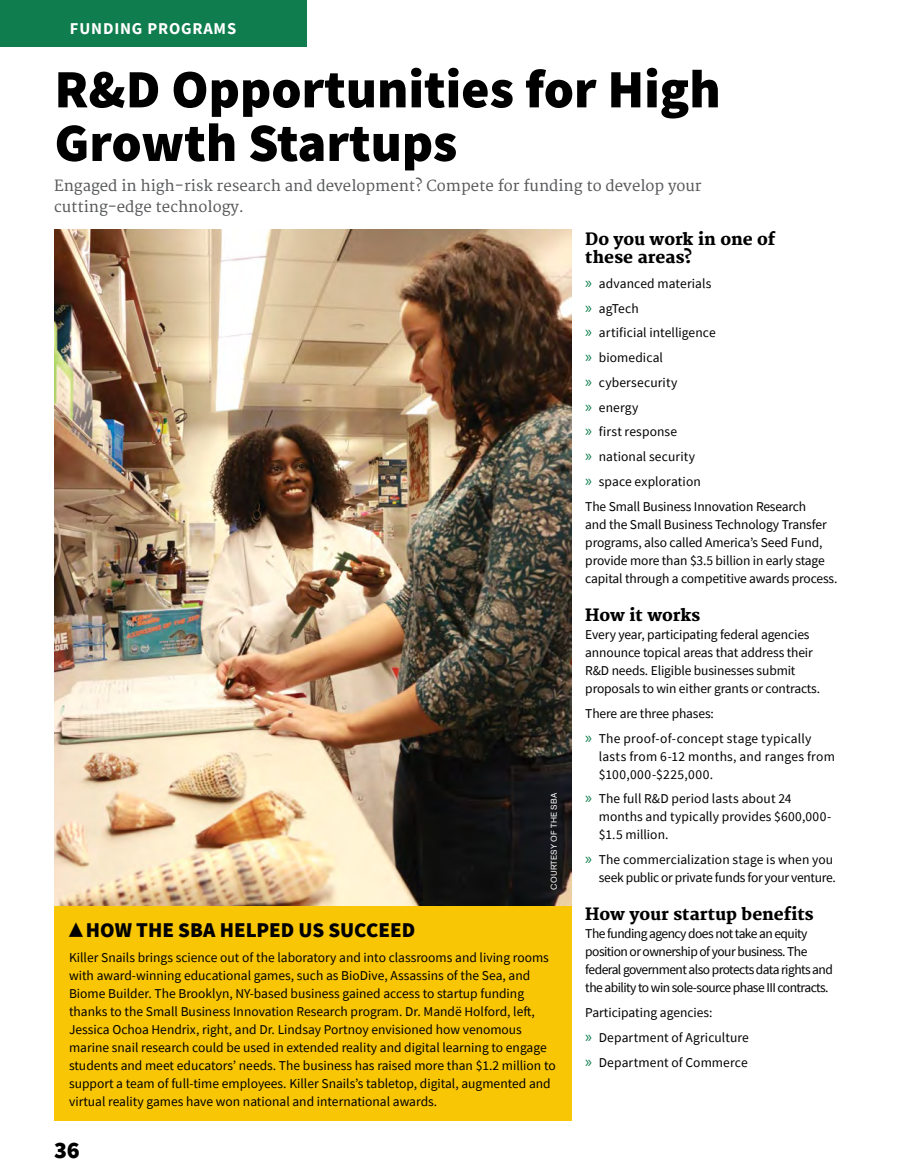
<style>
.page{position:relative;width:905px;height:1175px;background:#fff}
.page>*{position:absolute;margin:0;border:0;box-sizing:border-box;transform-origin:0 0}
.t1{font:900 54px/53.6px "Source Sans Pro";color:#000}
.t2{font:900 24px "Source Sans Pro";color:#000}
.t3{font:900 21px "Source Sans Pro";color:#000}
.t4{font:900 18px "Source Sans Pro";color:#000}
.t5{font:800 16.5px/18px "Merriweather";color:#000}
.t6{font:700 16.5px "Source Sans Pro";letter-spacing:.05em;color:#fff}
.t7{font:15px/21px "Merriweather";color:#58595b}
.t8{font:13.5px/18px "Source Sans Pro";color:#000}
.t9{font:13.5px/18px "Source Sans Pro";letter-spacing:-.04em;color:#000}
.t10{font:13.5px/18px "Source Sans Pro";letter-spacing:.02em;color:#000}
.t11{font:8.25px "Akzidenz Grotesk BE";letter-spacing:.03em;color:#fff}
.s1{font-family:"Myriad Pro";font-size:16.5px;color:#0f7d4d}
</style>
<div class="page">
<div style="left:0;top:0;width:306px;height:46px;background:#0f7d4d"></div>
<div style="left:54px;top:549px;width:518px;height:571px;background:#f9c606"></div>
<img style="left:54px;top:229px;width:518px;height:677px">
<p class="t6" style="left:70px;top:17px;width:168px">FUNDING PROGRAMS</p>
<h1 class="t1" style="left:54px;top:62px;width:667px">R&amp;D Opportunities for High<br>Growth Startups</h1>
<p class="t7" style="left:54px;top:176px;width:649px">Engaged in high-risk research and development? Compete for funding to develop your cutting-edge technology.</p>
<p class="t5" style="left:585px;top:231px;width:192px">Do you work in one of these areas?</p>
<p class="t8" style="left:585px;top:271px;width:222px;line-height:24.8px"><span class="s1">»</span> advanced materials<br><span class="s1">»</span> agTech<br><span class="s1">»</span> artificial intelligence<br><span class="s1">»</span> biomedical<br><span class="s1">»</span> cybersecurity<br><span class="s1">»</span> energy<br><span class="s1">»</span> first response<br><span class="s1">»</span> national security<br><span class="s1">»</span> space exploration<br>The Small Business Innovation Research</p>
<p class="t8" style="left:585px;top:515px;width:254px">and the Small Business Technology Transfer programs, also called America’s Seed Fund, provide more than $3.5 billion in early stage capital through a competitive awards process.</p>
<p class="t5" style="left:585px;top:607px;width:116px">How it works</p>
<p class="t8" style="left:585px;top:625px;width:236px">Every year, participating federal agencies announce topical areas that address their R&amp;D needs. Eligible businesses submit proposals to win either grants or contracts.</p>
<p class="t8" style="left:585px;top:701px;width:227px;line-height:24.8px">There are three phases:<br><span class="s1">»</span> The proof-of-concept stage typically</p>
<p class="t10" style="left:598px;top:747px;width:238px">lasts from 6-12 months, and ranges from $100,000-$225,000.</p>
<p class="t8" style="left:598px;top:789px;width:234px;text-indent:-14px"><span class="s1">»</span> The full R&amp;D period lasts about 24 months and typically provides $600,000- $1.5 million.</p>
<p class="t8" style="left:585px;top:850px;width:252px;text-align:right"><span class="s1">»</span> The commercialization stage is when you seek public or private funds for your venture.</p>
<p class="t5" style="left:585px;top:906px;width:230px">How your startup benefits</p>
<p class="t9" style="left:585px;top:924px;width:249px">The funding agency does not take an equity position or ownership of your business. The federal government also protects data rights and the ability to win sole-source phase III contracts.</p>
<p class="t8" style="left:585px;top:1000px;width:165px;line-height:24.8px">Participating agencies:<br><span class="s1">»</span> Department of Agriculture <span class="s1">»</span> Department of Commerce</p>
<p class="t11" style="left:549px;top:890px;width:99px;rotate:-90deg">COURTESY OF THE SBA</p>
<h3 class="t4" style="left:89px;top:922px;width:17px;rotate:90deg">◀</h3>
<h3 class="t3" style="left:86px;top:915px;width:331px">HOW THE SBA HELPED US SUCCEED</h3>
<p class="t8" style="left:69px;top:948px;width:488px">Killer Snails brings science out of the laboratory and into classrooms and living rooms with award-winning educational games, such as BioDive, Assassins of the Sea, and Biome Builder. The Brooklyn, NY-based business gained access to startup funding thanks to the Small Business Innovation Research program. Dr. Mandë Holford, left, Jessica Ochoa Hendrix, right, and Dr. Lindsay Portnoy envisioned how venomous marine snail research could be used in extended reality and digital learning to engage students and meet educators’ needs. The business has raised more than $1.2 million to support a team of full-time employees. Killer Snails’s tabletop, digital, augmented and virtual reality games have won national and international awards.</p>
<h2 class="t2" style="left:54px;top:1133px;width:27px">36</h2>
</div>
